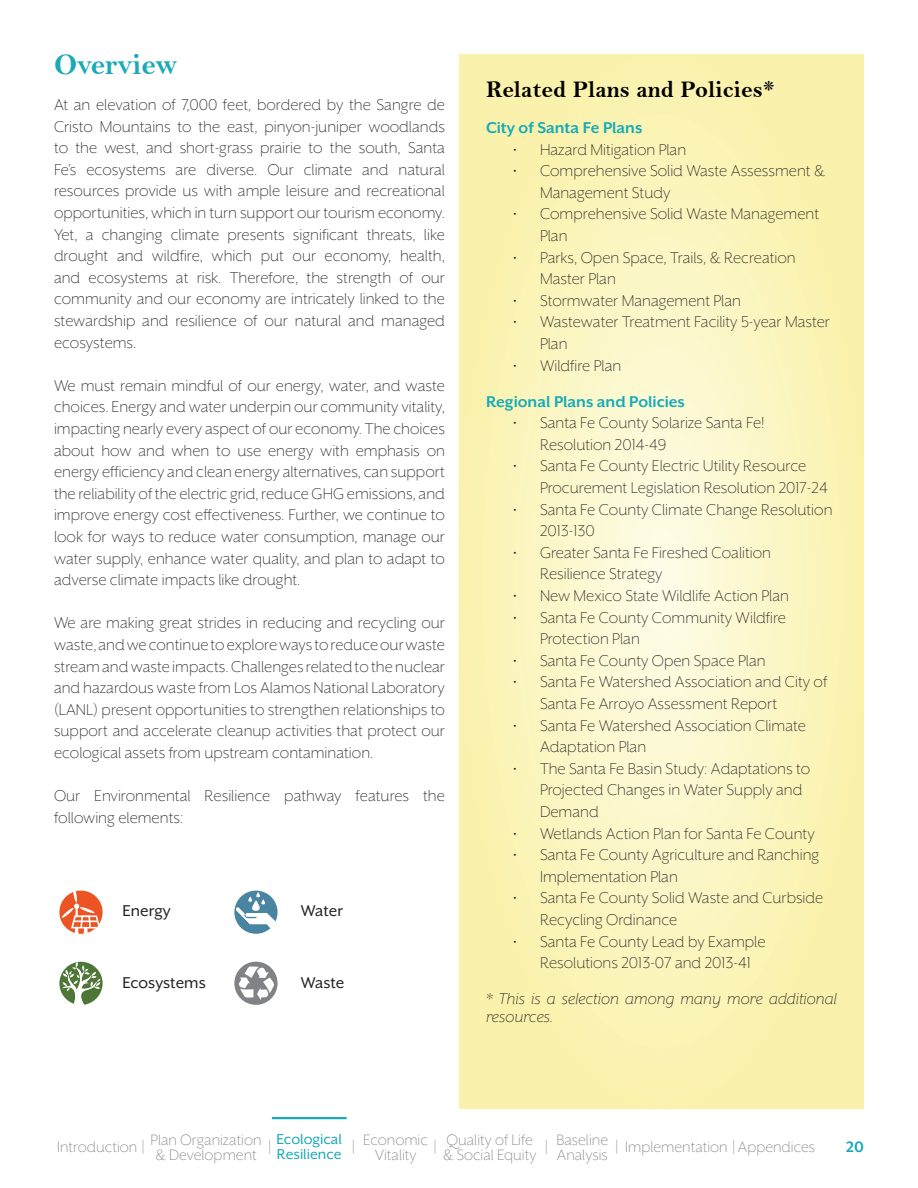
<style>
.page{position:relative;width:918px;height:1188px;background:#fff}
.page>*{position:absolute;margin:0;border:0;box-sizing:border-box;transform-origin:0 0}
.t1{font:30px "Bell MT Bold";color:#1aa9b7}
.t2{font:24px "Bell MT Bold";color:#000}
.t3{font:300 18px/21.6px "Mr Eaves XL San OT";color:#231f20}
.t4{font:italic 300 18px/18px "Mr Eaves XL San OT";color:#231f20}
.t5{font:700 18px "Mr Eaves XL San OT";color:#16abb8}
.t6{font:18px "Mr Eaves XL San OT";color:#231f20}
.t7{font:300 18px "Mr Eaves XL San OT";color:#808285}
.t8{font:300 17.25px/15px "Mr Eaves XL San OT";color:#808285}
.t9{font:700 17.25px "Mr Eaves XL San OT";color:#1aa9b7}
.t10{font:16.5px "Mr Eaves XL San OT";color:#1aa9b7}
.s1{font-size:18px}
</style>
<div class="page">
<svg style="left:459px;top:54px;width:405px;height:1054px;background:#faf4bc"></svg>
<svg style="left:59px;top:891px;width:44px;height:43px"></svg>
<svg style="left:59px;top:962px;width:44px;height:43px"></svg>
<svg style="left:234px;top:891px;width:44px;height:43px"></svg>
<div style="left:234px;top:962px;width:44px;height:43px;background:#808285;border-radius:50%"></div>
<svg style="left:239px;top:966px;width:36px;height:34px"></svg>
<hr style="left:272px;top:1117px;width:75px;height:2px;background:#1aa9b7">
<p class="t1" style="left:54px;top:47px;width:124px">Overview</p>
<p class="t3" style="left:54px;top:94px;width:393px;text-align:justify">At an elevation of 7,000 feet, bordered by the Sangre de Cristo Mountains to the east, pinyon-juniper woodlands to the west, and short-grass prairie to the south, Santa Fe’s ecosystems are diverse. Our climate and natural resources provide us with ample leisure and recreational opportunities, which in turn support our tourism economy.<br>Yet, a changing climate presents significant threats, like drought and wildfire, which put our economy, health, and ecosystems at risk. Therefore, the strength of our community and our economy are intricately linked to the stewardship and resilience of our natural and managed ecosystems.</p>
<p class="t3" style="left:54px;top:375px;width:392px;text-align:justify">We must remain mindful of our energy, water, and waste choices. Energy and water underpin our community vitality, impacting nearly every aspect of our economy. The choices about how and when to use energy with emphasis on energy efficiency and clean energy alternatives, can support the reliability of the electric grid, reduce GHG emissions, and improve energy cost effectiveness. Further, we continue to look for ways to reduce water consumption, manage our water supply, enhance water quality, and plan to adapt to adverse climate impacts like drought.</p>
<p class="t3" style="left:54px;top:612px;width:393px;text-align:justify">We are making great strides in reducing and recycling our waste, and we continue to explore ways to reduce our waste stream and waste impacts. Challenges related to the nuclear and hazardous waste from Los Alamos National Laboratory (LANL) present opportunities to strengthen relationships to support and accelerate cleanup activities that protect our ecological assets from upstream contamination.</p>
<p class="t3" style="left:54px;top:785px;width:392px">Our Environmental Resilience pathway features the following elements:</p>
<p class="t6" style="left:122px;top:901px;width:50px">Energy</p>
<p class="t6" style="left:122px;top:973px;width:85px">Ecosystems</p>
<p class="t6" style="left:301px;top:901px;width:44px">Water</p>
<p class="t6" style="left:301px;top:973px;width:45px">Waste</p>
<p class="t2" style="left:486px;top:75px;width:290px">Related Plans and Policies*</p>
<p class="t5" style="left:486px;top:119px;width:158px">City of Santa Fe Plans</p>
<p class="t3" style="left:513px;top:138px;width:175px">• Hazard Mitigation Plan</p>
<p class="t3" style="left:540px;top:160px;width:287px;text-indent:-27px">• Comprehensive Solid Waste Assessment &amp;<br>Management Study</p>
<p class="t3" style="left:540px;top:203px;width:281px;text-indent:-27px">• Comprehensive Solid Waste Management<br>Plan</p>
<p class="t3" style="left:540px;top:246px;width:257px;text-indent:-27px">• Parks, Open Space, Trails, &amp; Recreation<br>Master Plan</p>
<p class="t3" style="left:513px;top:290px;width:230px">• Stormwater Management Plan</p>
<p class="t3" style="left:540px;top:311px;width:291px;text-indent:-27px">• Wastewater Treatment Facility 5-year Master<br>Plan</p>
<p class="t3" style="left:513px;top:354px;width:110px">• Wildfire Plan</p>
<p class="t5" style="left:486px;top:392px;width:200px">Regional Plans and Policies</p>
<p class="t3" style="left:540px;top:412px;width:226px;text-indent:-27px">• Santa Fe County Solarize Santa Fe!<br>Resolution 2014-49</p>
<p class="t3" style="left:540px;top:455px;width:289px;text-indent:-27px">• Santa Fe County Electric Utility Resource<br>Procurement Legislation Resolution 2017-24</p>
<p class="t3" style="left:540px;top:498px;width:294px;text-indent:-27px">• Santa Fe County Climate Change Resolution<br>2013-130</p>
<p class="t3" style="left:540px;top:542px;width:233px;text-indent:-27px">• Greater Santa Fe Fireshed Coalition<br>Resilience Strategy</p>
<p class="t3" style="left:513px;top:585px;width:277px">• New Mexico State Wildlife Action Plan</p>
<p class="t3" style="left:540px;top:606px;width:248px;text-indent:-27px">• Santa Fe County Community Wildfire<br>Protection Plan</p>
<p class="t3" style="left:513px;top:650px;width:254px">• Santa Fe County Open Space Plan</p>
<p class="t3" style="left:540px;top:671px;width:289px;text-indent:-27px">• Santa Fe Watershed Association and City of<br>Santa Fe Arroyo Assessment Report</p>
<p class="t3" style="left:540px;top:714px;width:268px;text-indent:-27px">• Santa Fe Watershed Association Climate<br>Adaptation Plan</p>
<p class="t3" style="left:540px;top:758px;width:272px;text-indent:-27px">• The Santa Fe Basin Study: Adaptations to<br>Projected Changes in Water Supply and<br>Demand</p>
<p class="t3" style="left:513px;top:822px;width:303px">• Wetlands Action Plan for Santa Fe County</p>
<p class="t3" style="left:540px;top:844px;width:281px;text-indent:-27px">• Santa Fe County Agriculture and Ranching<br>Implementation Plan</p>
<p class="t3" style="left:540px;top:887px;width:285px;text-indent:-27px">• Santa Fe County Solid Waste and Curbside<br>Recycling Ordinance</p>
<p class="t3" style="left:540px;top:930px;width:227px;text-indent:-27px">• Santa Fe County Lead by Example<br>Resolutions 2013-07 and 2013-41</p>
<p class="t4" style="left:486px;top:990px;width:352px">* This is a selection among many more additional resources.</p>
<p class="t8" style="left:151px;top:1132px;width:113px">Plan Organization &amp; Development</p>
<p class="t8" style="left:363px;top:1132px;width:66px;text-align:center">Economic<br>Vitality</p>
<p class="t8" style="left:443px;top:1132px;width:95px">Quality of Life &amp; Social Equity</p>
<p class="t8" style="left:557px;top:1132px;width:53px">Baseline<br>Analysis</p>
<p class="t10" style="left:276px;top:1131px;width:67px">Ecological</p>
<p class="t10" style="left:277px;top:1146px;width:67px">Resilience</p>
<p class="t8" style="left:57px;top:1139px;width:89px">Introduction <span class="s1">|</span></p>
<p class="t9" style="left:846px;top:1138px;width:19px">20</p>
<p class="t7" style="left:268px;top:1138px;width:5px">|</p>
<p class="t7" style="left:352px;top:1138px;width:5px">|</p>
<p class="t7" style="left:434px;top:1138px;width:5px">|</p>
<p class="t7" style="left:545px;top:1138px;width:5px">|</p>
<p class="t8" style="left:615px;top:1139px;width:202px"><span class="s1">|</span> Implementation <span class="s1">|</span> Appendices</p>
</div>
